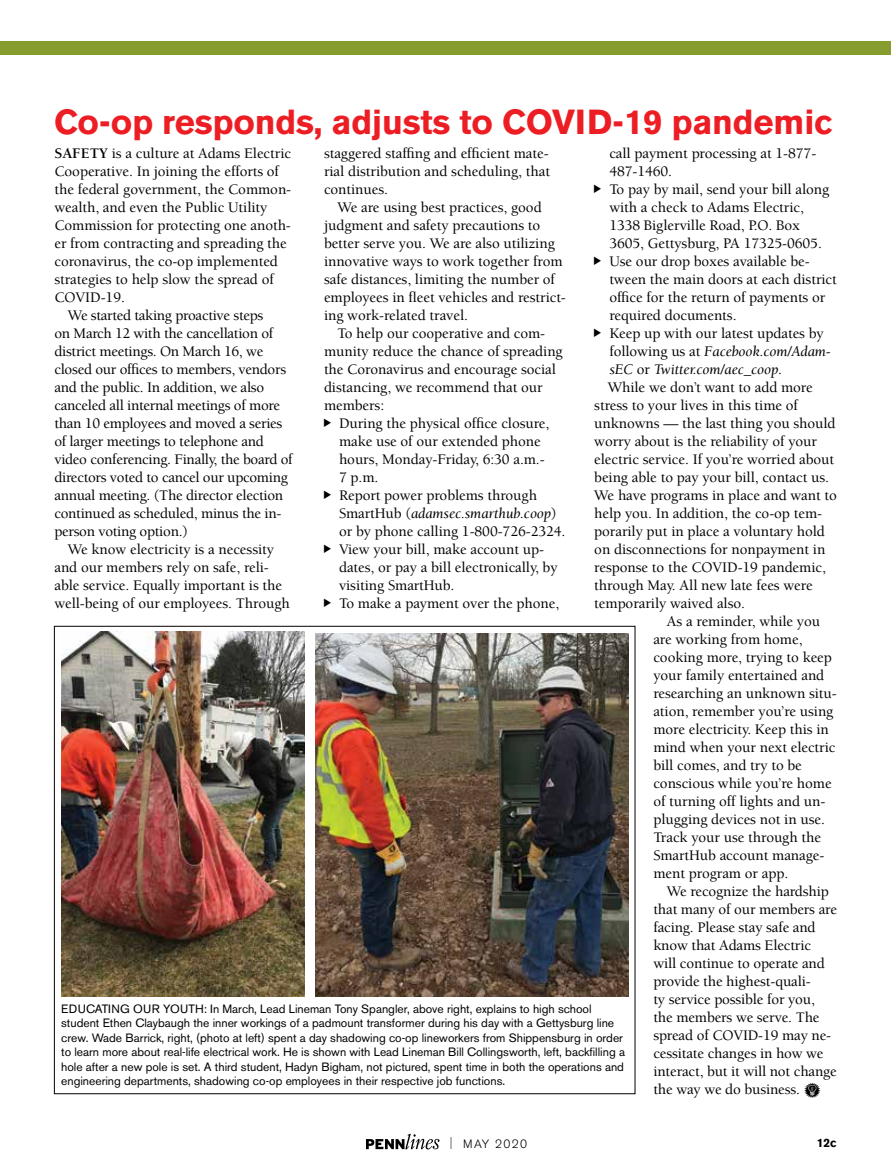
<style>
.page{position:relative;width:891px;height:1175px;background:#fff}
.page>*{position:absolute;margin:0;border:0;box-sizing:border-box;transform-origin:0 0}
.t1{font:700 34.5px "Akzidenz Grotesk BE";letter-spacing:-.005em;color:#ed1d24}
.t2{font:500 15px/18px "Berkeley Std";letter-spacing:-.005em;color:#000}
.t3{font:italic 15px "Berkeley Std";letter-spacing:-.005em;color:#000}
.t4{font:12px/14.4px "Akzidenz Grotesk BE";color:#000}
.t5{font:300 12px "Akzidenz Grotesk BE";letter-spacing:.11em;color:#000}
.t6{font:700 12px "Akzidenz Grotesk BE";color:#000}
.s1{font-weight:400;font-style:italic}
.s2{font-weight:700}
.s3{font-weight:500;font-style:normal}
.s4{font-family:"PF Household Items";font-weight:400}
.s5{font-stretch:condensed}
</style>
<div class="page">
<svg style="left:366px;top:1133px;width:74px;height:16px"></svg>
<div style="left:0;top:41px;width:891px;height:13px;background:#879c2f"></div>
<img style="left:315px;top:633px;width:313px;height:363px">
<img style="left:62px;top:632px;width:242px;height:364px">
<h1 class="t1" style="left:54px;top:102px;width:779px">Co-op responds, adjusts to COVID-19 pandemic</h1>
<p class="t2" style="left:324px;top:144px;width:228px;text-align:justify">staggered staffing and efficient mate&shy;rial distribution and scheduling, that continues.</p>
<p class="t2" style="left:324px;top:198px;width:243px;text-indent:14px">We are using best practices, good judgment and safety precautions to better serve you. We are also utilizing innovative ways to work together from safe distances, limiting the number of employees in fleet vehicles and restrict&shy;ing work-related travel.</p>
<p class="t2" style="left:324px;top:324px;width:240px;text-indent:14px">To help our cooperative and com&shy;munity reduce the chance of spreading the Coronavirus and encourage social distancing, we recommend that our members:</p>
<p class="t2" style="left:339px;top:414px;width:228px">During the physical office closure, make use of our extended phone hours, Monday-Friday, 6:30 a.m.-<br>7 p.m.<br>Report power problems through<br>SmartHub (<span class="s1">adamsec.smarthub.coop</span>) or by phone calling 1-800-726-2324.<br>View your bill, make account up&shy;dates, or pay a bill electronically, by visiting SmartHub.<br>To make a payment over the phone,</p>
<p class="t2" style="left:54px;top:144px;width:238px"><span class="s2">Safety</span> is a culture at Adams Electric</p>
<p class="t2" style="left:54px;top:162px;width:226px">Cooperative. In joining the efforts of</p>
<p class="t2" style="left:54px;top:180px;width:238px">the federal government, the Common-</p>
<p class="t2" style="left:54px;top:198px;width:214px">wealth, and even the Public Utility</p>
<p class="t2" style="left:54px;top:216px;width:238px">Commission for protecting one anoth-</p>
<p class="t2" style="left:54px;top:234px;width:234px">er from contracting and spreading the</p>
<p class="t2" style="left:54px;top:252px;width:225px">coronavirus, the co-op implemented</p>
<p class="t2" style="left:54px;top:270px;width:221px">strategies to help slow the spread of</p>
<p class="t2" style="left:54px;top:288px;width:72px">COVID-19.</p>
<p class="t2" style="left:68px;top:306px;width:197px">We started taking proactive steps</p>
<p class="t2" style="left:54px;top:324px;width:220px">on March 12 with the cancellation of</p>
<p class="t2" style="left:54px;top:342px;width:210px">district meetings. On March 16, we</p>
<p class="t2" style="left:54px;top:360px;width:233px">closed our offices to members, vendors</p>
<p class="t2" style="left:54px;top:378px;width:211px">and the public. In addition, we also</p>
<p class="t2" style="left:54px;top:396px;width:227px">canceled all internal meetings of more</p>
<p class="t2" style="left:54px;top:414px;width:230px">than 10 employees and moved a series</p>
<p class="t2" style="left:54px;top:432px;width:211px">of larger meetings to telephone and</p>
<p class="t2" style="left:54px;top:450px;width:240px">video conferencing. Finally, the board of</p>
<p class="t2" style="left:54px;top:468px;width:235px">directors voted to cancel our upcoming</p>
<p class="t2" style="left:54px;top:486px;width:230px">annual meeting. (The director election</p>
<p class="t2" style="left:54px;top:504px;width:228px">continued as scheduled, minus the in-</p>
<p class="t2" style="left:54px;top:522px;width:135px">person voting option.)</p>
<p class="t2" style="left:68px;top:540px;width:208px">We know electricity is a necessity</p>
<p class="t2" style="left:54px;top:558px;width:216px">and our members rely on safe, reli-</p>
<p class="t2" style="left:54px;top:576px;width:229px">able service. Equally important is the</p>
<p class="t2" style="left:54px;top:594px;width:237px">well-being of our employees. Through</p>
<p class="t2" style="left:609px;top:144px;width:208px">call payment processing at 1-877-</p>
<p class="t2" style="left:609px;top:162px;width:64px">487-1460.</p>
<p class="t2" style="left:609px;top:180px;width:222px">To pay by mail, send your bill along</p>
<p class="t2" style="left:609px;top:198px;width:196px">with a check to Adams Electric,</p>
<p class="t2" style="left:609px;top:216px;width:192px">1338 Biglerville Road, P.O. Box</p>
<p class="t2" style="left:609px;top:234px;width:214px">3605, Gettysburg, PA 17325-0605.</p>
<p class="t2" style="left:609px;top:252px;width:202px">Use our drop boxes available be-</p>
<p class="t2" style="left:609px;top:270px;width:229px">tween the main doors at each district</p>
<p class="t2" style="left:609px;top:288px;width:218px">office for the return of payments or</p>
<p class="t2" style="left:609px;top:306px;width:129px">required documents.</p>
<p class="t2" style="left:609px;top:324px;width:216px">Keep up with our latest updates by</p>
<p class="t3" style="left:609px;top:343px;width:223px"><span class="s3">following us at</span> Facebook.com/Adam-</p>
<p class="t3" style="left:609px;top:361px;width:174px">sEC <span class="s3">or</span> Twitter.com/aec_coop<span class="s3">.</span></p>
<p class="t2" style="left:608px;top:378px;width:207px">While we don’t want to add more</p>
<p class="t2" style="left:594px;top:396px;width:205px">stress to your lives in this time of</p>
<p class="t2" style="left:594px;top:414px;width:243px">unknowns — the last thing you should</p>
<p class="t2" style="left:594px;top:432px;width:224px">worry about is the reliability of your</p>
<p class="t2" style="left:594px;top:450px;width:241px">electric service. If you’re worried about</p>
<p class="t2" style="left:594px;top:468px;width:236px">being able to pay your bill, contact us.</p>
<p class="t2" style="left:594px;top:486px;width:244px">We have programs in place and want to</p>
<p class="t2" style="left:594px;top:504px;width:229px">help you. In addition, the co-op tem-</p>
<p class="t2" style="left:594px;top:522px;width:232px">porarily put in place a voluntary hold</p>
<p class="t2" style="left:594px;top:540px;width:233px">on disconnections for nonpayment in</p>
<p class="t2" style="left:594px;top:558px;width:233px">response to the COVID-19 pandemic,</p>
<p class="t2" style="left:594px;top:576px;width:220px">through May. All new late fees were</p>
<p class="t2" style="left:594px;top:594px;width:152px">temporarily waived also.</p>
<p class="t2" style="left:667px;top:612px;width:155px">As a reminder, while you</p>
<p class="t2" style="left:653px;top:630px;width:151px">are working from home,</p>
<p class="t2" style="left:653px;top:648px;width:180px">cooking more, trying to keep</p>
<p class="t2" style="left:653px;top:666px;width:172px">your family entertained and</p>
<p class="t2" style="left:653px;top:684px;width:185px">researching an unknown situ-</p>
<p class="t2" style="left:653px;top:702px;width:182px">ation, remember you’re using</p>
<p class="t2" style="left:653px;top:720px;width:177px">more electricity. Keep this in</p>
<p class="t2" style="left:653px;top:738px;width:184px">mind when your next electric</p>
<p class="t2" style="left:653px;top:756px;width:150px">bill comes, and try to be</p>
<p class="t2" style="left:653px;top:774px;width:180px">conscious while you’re home</p>
<p class="t2" style="left:653px;top:792px;width:173px">of turning off lights and un-</p>
<p class="t2" style="left:653px;top:810px;width:173px">plugging devices not in use.</p>
<p class="t2" style="left:653px;top:828px;width:169px">Track your use through the</p>
<p class="t2" style="left:653px;top:846px;width:173px">SmartHub account manage-</p>
<p class="t2" style="left:653px;top:864px;width:136px">ment program or app.</p>
<p class="t2" style="left:667px;top:882px;width:163px">We recognize the hardship</p>
<p class="t2" style="left:653px;top:900px;width:185px">that many of our members are</p>
<p class="t2" style="left:653px;top:918px;width:164px">facing. Please stay safe and</p>
<p class="t2" style="left:653px;top:936px;width:159px">know that Adams Electric</p>
<p class="t2" style="left:653px;top:954px;width:173px">will continue to operate and</p>
<p class="t2" style="left:653px;top:972px;width:159px">provide the highest-quali-</p>
<p class="t2" style="left:653px;top:990px;width:163px">ty service possible for you,</p>
<p class="t2" style="left:653px;top:1008px;width:168px">the members we serve. The</p>
<p class="t2" style="left:653px;top:1026px;width:179px">spread of COVID-19 may ne-</p>
<p class="t2" style="left:653px;top:1044px;width:172px">cessitate changes in how we</p>
<p class="t2" style="left:653px;top:1062px;width:185px">interact, but it will not change</p>
<p class="t2" style="left:653px;top:1080px;width:170px">the way we do business. <span class="s4">l</span></p>
<p class="t4" style="left:61px;top:1001px;width:565px">EDUCATING OUR YOUTH: In March, Lead Lineman Tony Spangler, above right, explains to high school student Ethen Claybaugh the inner workings of a padmount transformer during his day with a Gettysburg line crew. Wade Barrick, right, (photo at left) spent a day shadowing co-op lineworkers from Shippensburg in order to learn more about real-life electrical work. He is shown with Lead Lineman Bill Collingsworth, left, backfilling a hole after a new pole is set. A third student, Hadyn Bigham, not pictured, spent time in both the operations and engineering departments, shadowing co-op employees in their respective job functions.</p>
<p class="t5" style="left:450px;top:1137px;width:79px"><span class="s5">|</span> MAY 2020</p>
<p class="t6" style="left:817px;top:1135px;width:21px">12c</p>
</div>
